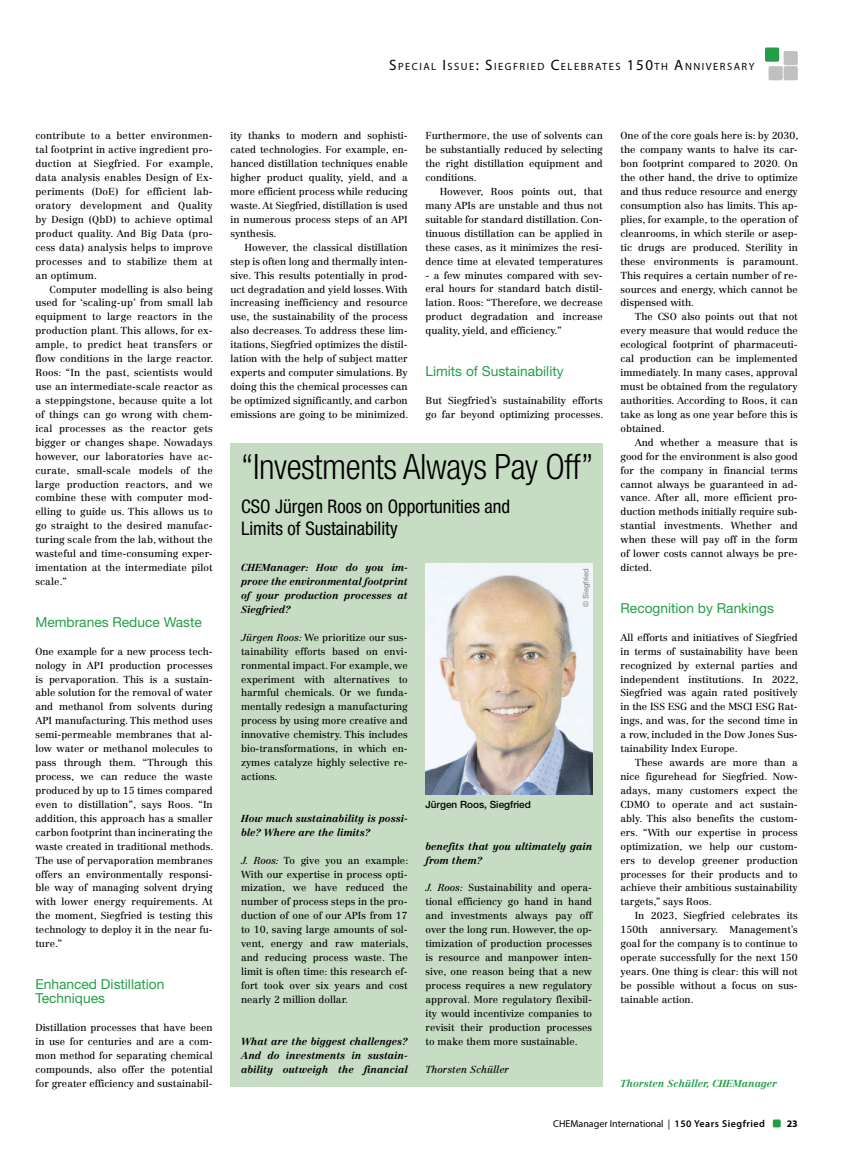
<style>
.page{position:relative;width:851px;height:1170px;background:#fff}
.page>*{position:absolute;margin:0;border:0;box-sizing:border-box;transform-origin:0 0}
.t1{font:300 condensed 35px "Helvetica Neue LT Std";letter-spacing:-.015em;color:#000}
.t2{font:condensed 18.75px/22.5px "Helvetica Neue LT Std";color:#000}
.t3{font:13.75px/13.9px "Helvetica Neue LT Std";color:#239e46}
.t4{font:10.5px "Myriad Pro";letter-spacing:.145em;color:#000}
.t5{font:10px/13.9px "Centennial LT Std";color:#000;text-align:justify}
.t6{font:italic 700 10px/13.9px "Centennial LT Std";color:#000;text-align:justify}
.t7{font:10px "Myriad Pro";color:#000}
.t8{font:italic 700 10px "Centennial LT Std";color:#239e46}
.t9{font:500 10px "Helvetica Neue LT Std";color:#000}
.t10{font:italic 10px "Centennial LT Std";color:#000}
.t11{font:700 10px "Myriad Pro";color:#000}
.t12{font:500 7.5px "Helvetica Neue LT Std";color:#939393}
.s1{font-size:15px}
.s2{font-style:italic}
.s3{font-weight:600}
</style>
<div class="page">
<div style="left:230px;top:443px;width:372px;height:643px;background:#c6ddc3"></div>
<img style="left:425px;top:563px;width:167px;height:231px">
<div style="left:772px;top:1119px;width:8px;height:8px;background:#239e46;border-radius:2px"></div>
<div style="left:764px;top:47px;width:15px;height:15px;background:#239e46;border-radius:2px"></div>
<div style="left:768px;top:66px;width:14px;height:14px;background:#c0c0c0;border-radius:2px"></div>
<div style="left:783px;top:51px;width:14px;height:14px;background:#c0c0c0;border-radius:2px"></div>
<div style="left:783px;top:66px;width:14px;height:14px;background:#c0c0c0;border-radius:2px"></div>
<p class="t4" style="left:389px;top:60px;width:367px"><span class="s1">S</span>PECIAL <span class="s1">I</span> SSUE<span class="s1">: S</span>IEGFRIED <span class="s1">C</span>ELEBRATES <span class="s1">150</span>TH <span class="s1">A</span>NNIVERSARY</p>
<p class="t5" style="left:35px;top:129px;width:179px">contribute to a better environmen&shy;tal footprint in active ingredient pro&shy;duction at Siegfried. For example, data analysis enables Design of Ex&shy;periments (DoE) for efficient lab&shy;oratory development and Quality by Design (QbD) to achieve optimal product quality. And Big Data (pro&shy;cess data) analysis helps to improve processes and to stabilize them at an optimum.</p>
<p class="t5" style="left:35px;top:282px;width:179px;text-indent:14px">Computer modelling is also being used for ‘scaling-up’ from small lab equipment to large reactors in the production plant. This allows, for ex&shy;ample, to predict heat transfers or flow conditions in the large reactor.<br>Roos: “In the past, scientists would use an intermediate-scale reactor as a steppingstone, because quite a lot of things can go wrong with chem&shy;ical processes as the reactor gets bigger or changes shape. Nowadays however, our laboratories have ac&shy;curate, small-scale models of the large production reactors, and we combine these with computer mod&shy;elling to guide us. This allows us to go straight to the desired manufac&shy;turing scale from the lab, without the wasteful and time-consuming exper&shy;imentation at the intermediate pilot scale.”</p>
<h3 class="t3" style="left:35px;top:614px;width:168px">Membranes Reduce Waste</h3>
<p class="t5" style="left:35px;top:644px;width:179px">One example for a new process tech&shy;nology in API production processes is pervaporation. This is a sustain&shy;able solution for the removal of water and methanol from solvents during API manufacturing. This method uses semi-permeable membranes that al&shy;low water or methanol molecules to pass through them. “Through this process, we can reduce the waste produced by up to 15 times compared even to distillation”, says Roos. “In addition, this approach has a smaller carbon footprint than incinerating the waste created in traditional methods.<br>The use of pervaporation membranes offers an environmentally responsi&shy;ble way of managing solvent drying with lower energy requirements. At the moment, Siegfried is testing this technology to deploy it in the near fu&shy;ture.”</p>
<h3 class="t3" style="left:35px;top:976px;width:130px">Enhanced Distillation<br>Techniques</h3>
<p class="t5" style="left:35px;top:1020px;width:179px">Distillation processes that have been in use for centuries and are a com&shy;mon method for separating chemical compounds, also offer the potential for greater efficiency and sustainabil-</p>
<p class="t5" style="left:230px;top:129px;width:179px">ity thanks to modern and sophisti&shy;cated technologies. For example, en&shy;hanced distillation techniques enable higher product quality, yield, and a more efficient process while reducing waste. At Siegfried, distillation is used in numerous process steps of an API synthesis.</p>
<p class="t5" style="left:230px;top:240px;width:179px;text-indent:14px">However, the classical distillation step is often long and thermally inten&shy;sive. This results potentially in prod&shy;uct degradation and yield losses. With increasing inefficiency and resource use, the sustainability of the process also decreases. To address these lim&shy;itations, Siegfried optimizes the distil&shy;lation with the help of subject matter experts and computer simulations. By doing this the chemical processes can be optimized significantly, and carbon emissions are going to be minimized.</p>
<p class="t5" style="left:425px;top:129px;width:179px">Furthermore, the use of solvents can be substantially reduced by selecting the right distillation equipment and conditions.</p>
<p class="t5" style="left:425px;top:184px;width:179px;text-indent:14px">However, Roos points out, that many APIs are unstable and thus not suitable for standard distillation. Con&shy;tinuous distillation can be applied in these cases, as it minimizes the resi&shy;dence time at elevated temperatures</p>
<p class="t5" style="left:425px;top:268px;width:179px">- a few minutes compared with sev&shy;eral hours for standard batch distil&shy;lation. Roos: “Therefore, we decrease product degradation and increase quality, yield, and efficiency.”</p>
<h3 class="t3" style="left:425px;top:364px;width:140px">Limits of Sustainability</h3>
<p class="t5" style="left:425px;top:393px;width:179px">But Siegfried’s sustainability efforts go far beyond optimizing processes.</p>
<h1 class="t1" style="left:241px;top:447px;width:354px">“Investments Always Pay Off”</h1>
<h2 class="t2" style="left:241px;top:494px;width:270px">CSO Jürgen Roos on Opportunities and<br>Limits of Sustainability</h2>
<p class="t6" style="left:241px;top:560px;width:168px">CHEManager: How do you im&shy;prove the environmental footprint of your production processes at Siegfried?</p>
<p class="t5" style="left:241px;top:630px;width:168px"><span class="s2">Jürgen Roos:</span> We prioritize our sus&shy;tainability efforts based on envi&shy;ronmental impact. For example, we experiment with alternatives to harmful chemicals. Or we funda&shy;mentally redesign a manufacturing process by using more creative and innovative chemistry. This includes bio-transformations, in which en&shy;zymes catalyze highly selective re&shy;actions.</p>
<p class="t6" style="left:241px;top:811px;width:168px">How much sustainability is possi&shy;ble? Where are the limits?</p>
<p class="t5" style="left:241px;top:853px;width:169px"><span class="s2">J. Roos:</span> To give you an example:<br>With our expertise in process opti&shy;mization, we have reduced the number of process steps in the pro&shy;duction of one of our APIs from 17 to 10, saving large amounts of sol&shy;vent, energy and raw materials, and reducing process waste. The limit is often time: this research ef&shy;fort took over six years and cost nearly 2 million dollar.</p>
<p class="t6" style="left:241px;top:1034px;width:168px">What are the biggest challenges?<br>And do investments in sustain&shy;ability outweigh the financial</p>
<p class="t12" style="left:581px;top:607px;width:40px;rotate:-90deg">© Siegfried</p>
<p class="t9" style="left:425px;top:798px;width:107px">Jürgen Roos, Siegfried</p>
<p class="t6" style="left:425px;top:839px;width:168px">benefits that you ultimately gain from them?</p>
<p class="t5" style="left:425px;top:880px;width:168px"><span class="s2">J. Roos:</span> Sustainability and opera&shy;tional efficiency go hand in hand and investments always pay off over the long run. However, the op&shy;timization of production processes is resource and manpower inten&shy;sive, one reason being that a new process requires a new regulatory approval. More regulatory flexibil&shy;ity would incentivize companies to revisit their production processes to make them more sustainable.</p>
<p class="t10" style="left:425px;top:1062px;width:85px">Thorsten Schüller</p>
<p class="t5" style="left:620px;top:129px;width:179px">One of the core goals here is: by 2030, the company wants to halve its car&shy;bon footprint compared to 2020. On the other hand, the drive to optimize and thus reduce resource and energy consumption also has limits. This ap&shy;plies, for example, to the operation of cleanrooms, in which sterile or asep&shy;tic drugs are produced. Sterility in these environments is paramount.<br>This requires a certain number of re&shy;sources and energy, which cannot be dispensed with.</p>
<p class="t5" style="left:620px;top:310px;width:179px;text-indent:14px">The CSO also points out that not every measure that would reduce the ecological footprint of pharmaceuti&shy;cal production can be implemented immediately. In many cases, approval must be obtained from the regulatory authorities. According to Roos, it can take as long as one year before this is obtained.</p>
<p class="t5" style="left:620px;top:435px;width:179px;text-indent:14px">And whether a measure that is good for the environment is also good for the company in financial terms cannot always be guaranteed in ad&shy;vance. After all, more efficient pro&shy;duction methods initially require sub&shy;stantial investments. Whether and when these will pay off in the form of lower costs cannot always be pre&shy;dicted.</p>
<h3 class="t3" style="left:620px;top:601px;width:155px">Recognition by Rankings</h3>
<p class="t5" style="left:620px;top:630px;width:179px">All efforts and initiatives of Siegfried in terms of sustainability have been recognized by external parties and independent institutions. In 2022, Siegfried was again rated positively in the ISS ESG and the MSCI ESG Rat&shy;ings, and was, for the second time in a row, included in the Dow Jones Sus&shy;tainability Index Europe.</p>
<p class="t5" style="left:620px;top:755px;width:179px;text-indent:14px">These awards are more than a nice figurehead for Siegfried. Now&shy;adays, many customers expect the CDMO to operate and act sustain&shy;ably. This also benefits the custom&shy;ers. “With our expertise in process optimization, we help our custom&shy;ers to develop greener production processes for their products and to achieve their ambitious sustainability targets,” says Roos.</p>
<p class="t5" style="left:620px;top:908px;width:179px;text-indent:14px">In 2023, Siegfried celebrates its 150th anniversary. Management’s goal for the company is to continue to operate successfully for the next 150 years. One thing is clear: this will not be possible without a focus on sus&shy;tainable action.</p>
<p class="t8" style="left:620px;top:1076px;width:158px">Thorsten Schüller, CHEManager</p>
<p class="t7" style="left:553px;top:1117px;width:213px">CHEManager International | <span class="s3">150 Years Siegfried</span></p>
<p class="t11" style="left:786px;top:1117px;width:13px">23</p>
</div>
